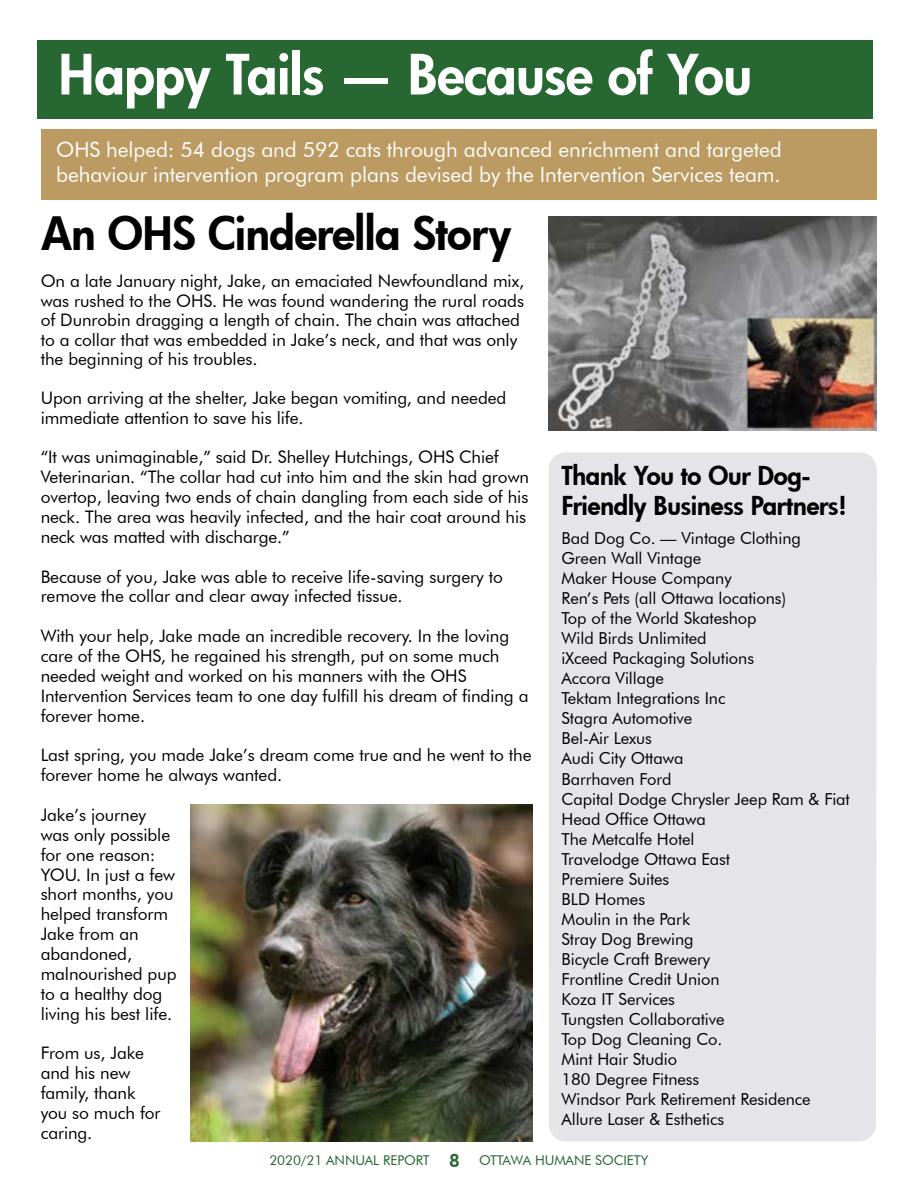
<style>
.page{position:relative;width:918px;height:1188px;background:#fff}
.page>*{position:absolute;margin:0;border:0;box-sizing:border-box;transform-origin:0 0}
.t1{font:54px "Futura Hv";letter-spacing:-.01em;color:#fff}
.t2{font:45px "Futura Hv";letter-spacing:-.01em;color:#000}
.t3{font:25.5px/30px "Futura Hv";letter-spacing:-.01em;color:#000}
.t4{font:21px/25.2px "Futura BT";letter-spacing:-.005em;color:#fff}
.t5{font:17.25px/19.8px "Futura BT";letter-spacing:-.005em;color:#000}
.t6{font:16.5px/20.1px "Futura BT";letter-spacing:-.005em;color:#000}
.t7{font:13.5px "Futura BT";letter-spacing:-.005em;color:#266732}
.s1{font-family:"Futura Hv";font-size:17.25px}
</style>
<div class="page">
<div style="left:549px;top:452px;width:328px;height:690px;background:#e5e4e8"></div>
<div style="left:37px;top:40px;width:836px;height:79px;background:#266732"></div>
<div style="left:41px;top:129px;width:836px;height:71px;background:#bc9b62"></div>
<img style="left:549px;top:217px;width:328px;height:214px">
<img style="left:190px;top:805px;width:342px;height:337px">
<h1 class="t1" style="left:58px;top:38px;width:695px">Happy Tails — Because of You</h1>
<p class="t4" style="left:56px;top:137px;width:727px">OHS helped: 54 dogs and 592 cats through advanced enrichment and targeted behaviour intervention program plans devised by the Intervention Services team.</p>
<h2 class="t2" style="left:41px;top:203px;width:472px">An OHS Cinderella Story</h2>
<p class="t5" style="left:41px;top:271px;width:485px">On a late January night, Jake, an emaciated Newfoundland mix, was rushed to the OHS. He was found wandering the rural roads of Dunrobin dragging a length of chain. The chain was attached to a collar that was embedded in Jake’s neck, and that was only the beginning of his troubles.</p>
<p class="t5" style="left:41px;top:388px;width:467px">Upon arriving at the shelter, Jake began vomiting, and needed immediate attention to save his life.</p>
<p class="t5" style="left:41px;top:447px;width:490px">“It was unimaginable,” said Dr. Shelley Hutchings, OHS Chief Veterinarian. “The collar had cut into him and the skin had grown overtop, leaving two ends of chain dangling from each side of his neck. The area was heavily infected, and the hair coat around his neck was matted with discharge.”</p>
<p class="t5" style="left:41px;top:566px;width:464px">Because of you, Jake was able to receive life-saving surgery to remove the collar and clear away infected tissue.</p>
<p class="t5" style="left:41px;top:626px;width:489px">With your help, Jake made an incredible recovery. In the loving care of the OHS, he regained his strength, put on some much needed weight and worked on his manners with the OHS Intervention Services team to one day fulfill his dream of finding a forever home.</p>
<p class="t5" style="left:41px;top:745px;width:492px">Last spring, you made Jake’s dream come true and he went to the forever home he always wanted.</p>
<p class="t5" style="left:41px;top:805px;width:137px">Jake’s journey was only possible for one reason:<br>YOU. In just a few short months, you helped transform<br>Jake from an abandoned, malnourished pup to a healthy dog living his best life.</p>
<p class="t5" style="left:41px;top:1043px;width:122px">From us, Jake and his new family, thank you so much for caring.</p>
<h3 class="t3" style="left:562px;top:460px;width:287px">Thank You to Our Dog-<br>Friendly Business Partners!</h3>
<p class="t6" style="left:562px;top:528px;width:290px">Bad Dog Co. — Vintage Clothing<br>Green Wall Vintage<br>Maker House Company<br>Ren’s Pets (all Ottawa locations)<br>Top of the World Skateshop<br>Wild Birds Unlimited<br>iXceed Packaging Solutions<br>Accora Village<br>Tektam Integrations Inc<br>Stagra Automotive<br>Bel-Air Lexus<br>Audi City Ottawa<br>Barrhaven Ford<br>Capital Dodge Chrysler Jeep Ram &amp; Fiat<br>Head Office Ottawa<br>The Metcalfe Hotel<br>Travelodge Ottawa East<br>Premiere Suites<br>BLD Homes<br>Moulin in the Park<br>Stray Dog Brewing<br>Bicycle Craft Brewery<br>Frontline Credit Union<br>Koza IT Services<br>Tungsten Collaborative<br>Top Dog Cleaning Co.<br>Mint Hair Studio<br>180 Degree Fitness<br>Windsor Park Retirement Residence<br>Allure Laser &amp; Esthetics</p>
<p class="t7" style="left:269px;top:1152px;width:381px">2020/21 ANNUAL REPORT <span class="s1">8</span> OTTAWA HUMANE SOCIETY</p>
</div>
